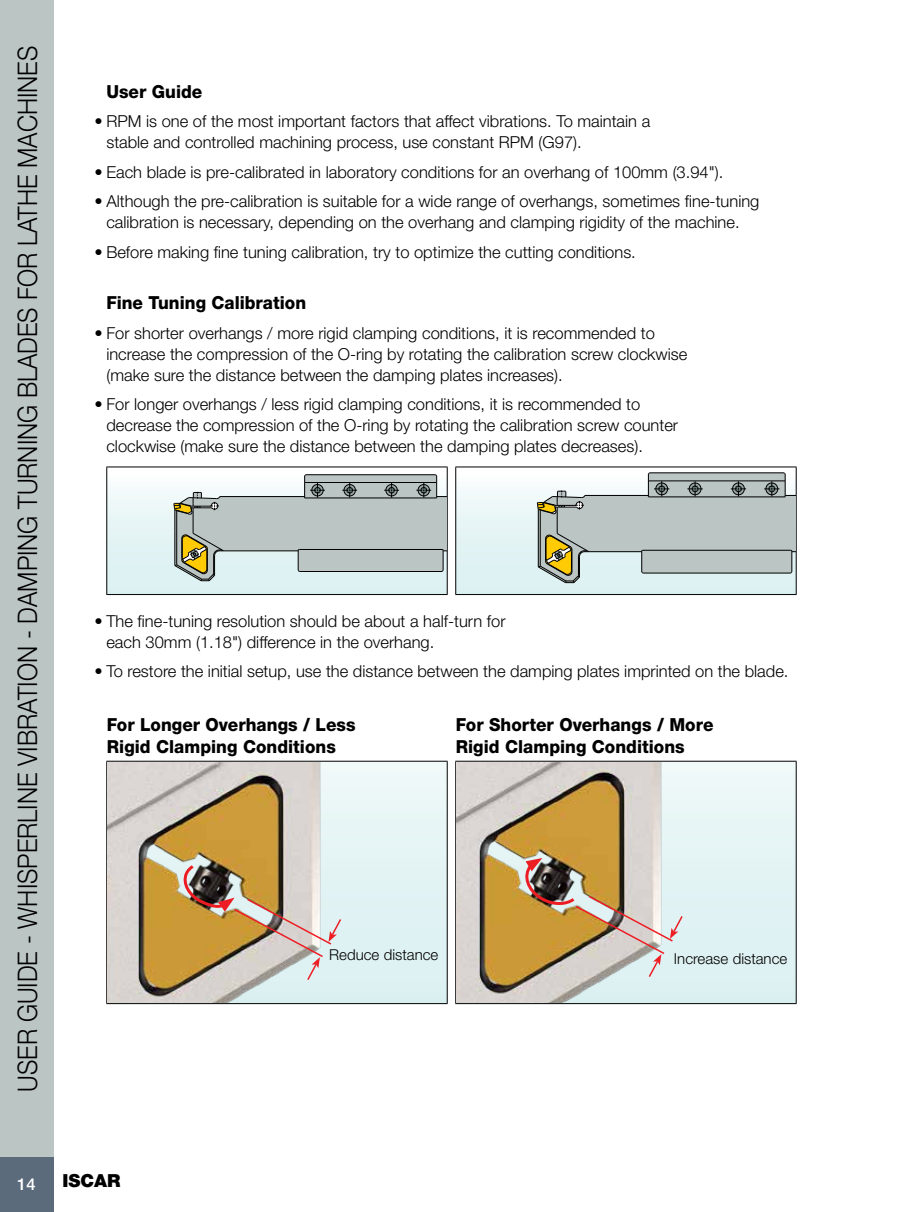
<style>
.page{position:relative;width:915px;height:1212px;background:#fff}
.page>*{position:absolute;margin:0;border:0;box-sizing:border-box;transform-origin:0 0}
.t1{font:300 27px "Helvetica Neue LT Std";color:#000;scale:.9 1}
.t2{font:800 18px/21.6px "Helvetica Neue LT Std";color:#000;scale:.95 1}
.t3{font:900 18px "Helvetica Neue LT Std";color:#000}
.t4{font:300 16.5px/21px "Helvetica Neue LT Std";color:#000}
.t5{font:500 16.5px "Helvetica Neue LT Std";color:#fff}
.t6{font:300 15px "Helvetica Neue LT Std";color:#000}
</style>
<div class="page">
<div style="left:0;top:1156px;width:54px;height:56px;background:#5b6b7b"></div>
<div style="left:0;top:0;width:54px;height:1157px;background:#bbc5c3"></div>
<svg style="left:107px;top:467px;width:688px;height:127px"></svg>
<hr style="left:106px;top:467px;width:341px;height:1px;background:#000">
<hr style="left:106px;top:467px;width:1px;height:127px;background:#000">
<hr style="left:455px;top:467px;width:341px;height:1px;background:#000">
<hr style="left:795px;top:467px;width:1px;height:127px;background:#000">
<hr style="left:106px;top:594px;width:341px;height:1px;background:#000">
<hr style="left:455px;top:594px;width:341px;height:1px;background:#000">
<hr style="left:446px;top:467px;width:1px;height:127px;background:#000">
<hr style="left:455px;top:467px;width:1px;height:127px;background:#000">
<svg style="left:173px;top:474px;width:273px;height:107px;background:#bdc6c2"></svg>
<svg style="left:536px;top:472px;width:259px;height:111px;background:#b7c0bb"></svg>
<svg style="left:335px;top:761px;width:460px;height:242px;background:#e4f3f3"></svg>
<hr style="left:106px;top:761px;width:341px;height:1px;background:#000">
<hr style="left:106px;top:761px;width:1px;height:242px;background:#000">
<hr style="left:455px;top:761px;width:341px;height:1px;background:#000">
<hr style="left:795px;top:761px;width:1px;height:242px;background:#000">
<hr style="left:106px;top:1003px;width:341px;height:1px;background:#000">
<hr style="left:455px;top:1003px;width:341px;height:1px;background:#000">
<hr style="left:446px;top:761px;width:1px;height:242px;background:#000">
<hr style="left:455px;top:761px;width:1px;height:242px;background:#000">
<img style="left:107px;top:762px;width:228px;height:241px">
<img style="left:178px;top:862px;width:164px;height:120px">
<img style="left:456px;top:762px;width:220px;height:241px">
<img style="left:519px;top:858px;width:164px;height:121px">
<h1 class="t1" style="left:11px;top:1091px;width:1163px;rotate:-90deg">USER GUIDE - WHISPERLINE VIBRATION - DAMPING TURNING BLADES FOR LATHE MACHINES</h1>
<p class="t2" style="left:106px;top:81px;width:102px">User Guide</p>
<p class="t4" style="left:106px;top:111px;width:545px;text-indent:-12px">• RPM is one of the most important factors that affect vibrations. To maintain a stable and controlled machining process, use constant RPM (G97).</p>
<p class="t4" style="left:94px;top:161px;width:630px">• Each blade is pre-calibrated in laboratory conditions for an overhang of 100mm (3.94").</p>
<p class="t4" style="left:94px;top:191px;width:666px;text-align:center">• Although the pre-calibration is suitable for a wide range of overhangs, sometimes fine-tuning calibration is necessary, depending on the overhang and clamping rigidity of the machine.</p>
<p class="t4" style="left:94px;top:241px;width:543px">• Before making fine tuning calibration, try to optimize the cutting conditions.</p>
<p class="t2" style="left:106px;top:292px;width:212px">Fine Tuning Calibration</p>
<p class="t4" style="left:106px;top:322px;width:582px;text-indent:-12px">• For shorter overhangs / more rigid clamping conditions, it is recommended to increase the compression of the O-ring by rotating the calibration screw clockwise (make sure the distance between the damping plates increases).</p>
<p class="t4" style="left:106px;top:393px;width:573px;text-indent:-12px">• For longer overhangs / less rigid clamping conditions, it is recommended to decrease the compression of the O-ring by rotating the calibration screw counter clockwise (make sure the distance between the damping plates decreases).</p>
<p class="t4" style="left:106px;top:610px;width:400px;text-indent:-12px">• The fine-tuning resolution should be about a half-turn for each 30mm (1.18") difference in the overhang.</p>
<p class="t4" style="left:94px;top:661px;width:695px">• To restore the initial setup, use the distance between the damping plates imprinted on the blade.</p>
<p class="t2" style="left:107px;top:714px;width:263px">For Longer Overhangs / Less<br>Rigid Clamping Conditions</p>
<p class="t2" style="left:455px;top:714px;width:273px">For Shorter Overhangs / More<br>Rigid Clamping Conditions</p>
<p class="t6" style="left:329px;top:946px;width:111px">Reduce distance</p>
<p class="t6" style="left:673px;top:950px;width:115px">Increase distance</p>
<p class="t5" style="left:17px;top:1174px;width:20px">14</p>
<p class="t3" style="left:63px;top:1170px;width:59px">ISCAR</p>
</div>
